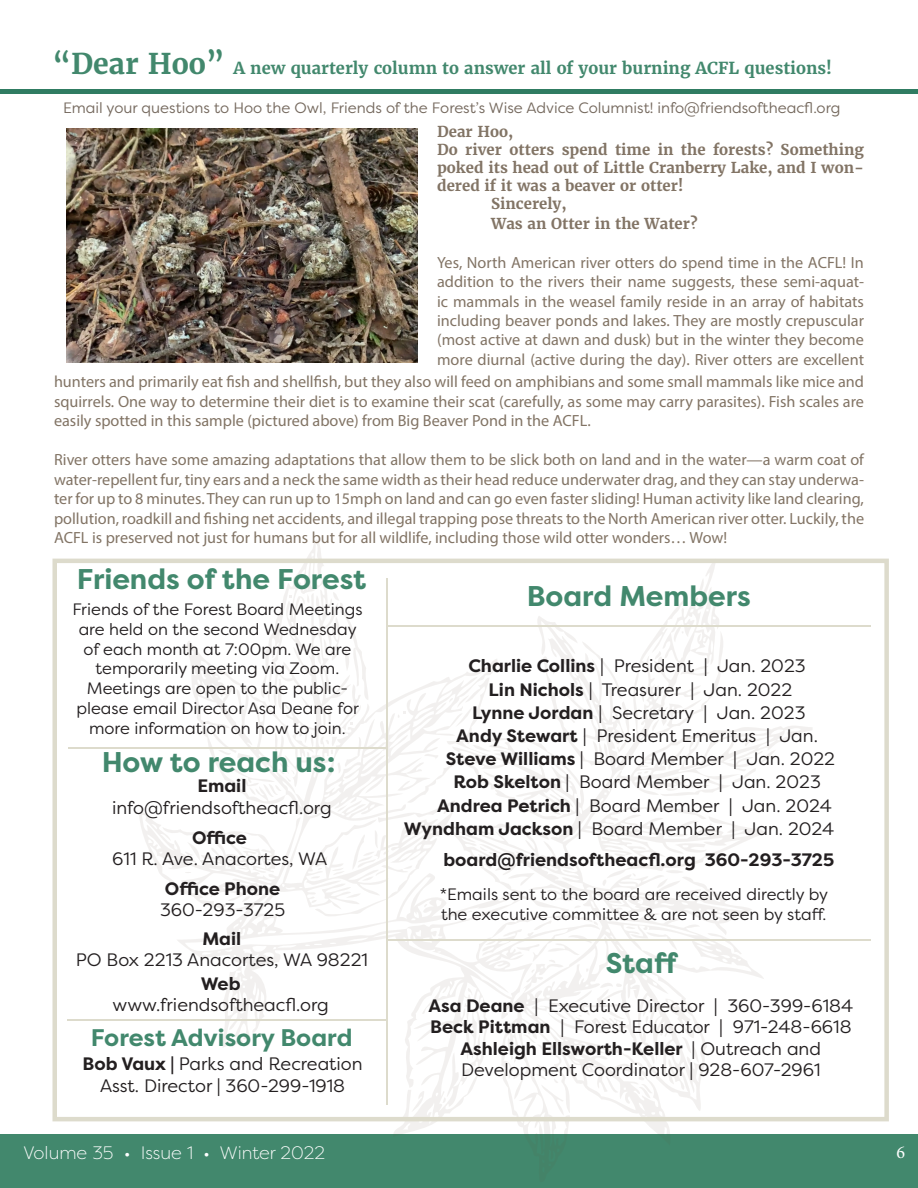
<style>
.page{position:relative;width:918px;height:1188px;background:#fff}
.page>*{position:absolute;margin:0;border:0;box-sizing:border-box;transform-origin:0 0}
.t1{font:700 28.5px "Filson Pro";color:#42886d}
.t2{font:700 24px "Filson Pro";color:#42886d}
.t3{font:18px/21.6px "Filson Pro";color:#231f20;text-align:center}
.t4{font:700 18px "Filson Pro";color:#231f20}
.t5{font:300 18px "Filson Pro";color:#fff}
.t6{font:18px "Minion Pro";color:#fff}
.t7{font:16.5px/19.8px "Filson Pro";color:#231f20;text-align:center}
.t8{font:700 16.5px "Merriweather";color:#42886d}
.t9{font:16.2px/19.5px "Myriad Pro";color:#827465;text-align:justify}
.t10{font:700 15px/18px "Merriweather";color:#827465;text-align:justify}
.t11{font:15px "Filson Pro";color:#75695e}
.s1{font-size:28.5px}
.s2{font-weight:700}
</style>
<div class="page">
<div style="left:0;top:1135px;width:918px;height:53px;background:#42886d"></div>
<svg style="left:139px;top:540px;width:674px;height:595px"></svg>
<svg style="left:707px;top:933px;width:35px;height:24px"></svg>
<svg style="left:637px;top:738px;width:139px;height:60px"></svg>
<svg style="left:639px;top:578px;width:71px;height:124px"></svg>
<svg style="left:513px;top:980px;width:140px;height:136px"></svg>
<svg style="left:471px;top:741px;width:52px;height:27px"></svg>
<svg style="left:449px;top:823px;width:188px;height:140px"></svg>
<svg style="left:467px;top:988px;width:5px;height:7px"></svg>
<svg style="left:448px;top:695px;width:24px;height:32px"></svg>
<svg style="left:424px;top:751px;width:15px;height:8px"></svg>
<svg style="left:411px;top:1091px;width:13px;height:21px"></svg>
<svg style="left:310px;top:819px;width:102px;height:62px"></svg>
<svg style="left:162px;top:827px;width:114px;height:48px"></svg>
<svg style="left:211px;top:592px;width:158px;height:220px"></svg>
<div style="left:52px;top:559px;width:837px;height:562px;border:4px solid #dddbcc"></div>
<hr style="left:387px;top:625px;width:484px;height:1px;background:#dddbcc">
<hr style="left:388px;top:940px;width:483px;height:1px;background:#dddbcc">
<hr style="left:387px;top:579px;width:1px;height:526px;background:#dddbcc">
<hr style="left:68px;top:748px;width:320px;height:1px;background:#dddbcc">
<hr style="left:68px;top:1020px;width:319px;height:1px;background:#dddbcc">
<div style="left:0;top:89px;width:918px;height:5px;background:#307c62"></div>
<img style="left:66px;top:128px;width:352px;height:235px">
<p class="t8" style="left:52px;top:58px;width:781px"><span class="s1">“Dear Hoo”</span> A new quarterly column to answer all of your burning ACFL questions!</p>
<p class="t11" style="left:63px;top:97px;width:779px">Email your questions to Hoo the Owl, Friends of the Forest’s Wise Advice Columnist! info@friendsoftheacfl.org</p>
<p class="t10" style="left:437px;top:123px;width:78px">Dear Hoo,</p>
<p class="t10" style="left:437px;top:141px;width:428px">Do river otters spend time in the forests? Something poked its head out of Little Cranberry Lake, and I won&shy;dered if it was a beaver or otter!</p>
<p class="t10" style="left:491px;top:195px;width:77px">Sincerely,</p>
<p class="t10" style="left:491px;top:214px;width:208px">Was an Otter in the Water?</p>
<p class="t9" style="left:437px;top:252px;width:428px">Yes, North American river otters do spend time in the ACFL! In addition to the rivers their name suggests, these semi-aquat&shy;ic mammals in the weasel family reside in an array of habitats including beaver ponds and lakes. They are mostly crepuscular (most active at dawn and dusk) but in the winter they become more diurnal (active during the day). River otters are excellent</p>
<p class="t9" style="left:54px;top:372px;width:812px">hunters and primarily eat fish and shellfish, but they also will feed on amphibians and some small mammals like mice and squirrels. One way to determine their diet is to examine their scat (carefully, as some may carry parasites). Fish scales are easily spotted in this sample (pictured above) from Big Beaver Pond in the ACFL.</p>
<p class="t9" style="left:54px;top:450px;width:812px">River otters have some amazing adaptations that allow them to be slick both on land and in the water—a warm coat of water-repellent fur, tiny ears and a neck the same width as their head reduce underwater drag, and they can stay underwa&shy;ter for up to 8 minutes. They can run up to 15mph on land and can go even faster sliding! Human activity like land clearing, pollution, roadkill and fishing net accidents, and illegal trapping pose threats to the North American river otter. Luckily, the ACFL is preserved not just for humans but for all wildlife, including those wild otter wonders… Wow!</p>
<p class="t1" style="left:77px;top:561px;width:291px">Friends of the Forest</p>
<p class="t7" style="left:72px;top:599px;width:292px">Friends of the Forest Board Meetings are held on the second Wednesday of each month at 7:00pm. We are temporarily meeting via Zoom.<br>Meetings are open to the public&shy;please email Director Asa Deane for more information on how to join.</p>
<p class="t1" style="left:102px;top:744px;width:235px">How to reach us:</p>
<p class="t4" style="left:197px;top:775px;width:51px">Email</p>
<p class="t3" style="left:112px;top:796px;width:221px">info@friendsoftheacfl.org</p>
<p class="t4" style="left:192px;top:826px;width:57px">Office</p>
<p class="t3" style="left:112px;top:848px;width:217px">611 R. Ave. Anacortes, WA</p>
<p class="t4" style="left:165px;top:877px;width:117px">Office Phone</p>
<p class="t3" style="left:160px;top:899px;width:127px">360-293-3725</p>
<p class="t4" style="left:203px;top:927px;width:40px">Mail</p>
<p class="t3" style="left:76px;top:949px;width:294px">PO Box 2213 Anacortes, WA 98221</p>
<p class="t4" style="left:201px;top:972px;width:41px">Web</p>
<p class="t3" style="left:113px;top:994px;width:218px">www.friendsoftheacfl.org</p>
<p class="t2" style="left:91px;top:1023px;width:263px">Forest Advisory Board</p>
<p class="t3" style="left:83px;top:1053px;width:282px"><span class="s2">Bob Vaux |</span> Parks and Recreation<br>Asst. Director | 360-299-1918</p>
<p class="t5" style="left:23px;top:1141px;width:303px">Volume 35 • Issue 1 • Winter 2022</p>
<p class="t1" style="left:527px;top:578px;width:226px">Board Members</p>
<p class="t3" style="left:468px;top:654px;width:339px"><span class="s2">Charlie Collins</span> | President | Jan. 2023</p>
<p class="t3" style="left:472px;top:702px;width:335px"><span class="s2">Lynne Jordan</span> | Secretary | Jan. 2023</p>
<p class="t3" style="left:456px;top:725px;width:363px"><span class="s2">Andy Stewart</span> | President Emeritus | Jan.</p>
<p class="t3" style="left:446px;top:748px;width:391px"><span class="s2">Steve Williams</span> | Board Member | Jan. 2022</p>
<p class="t3" style="left:453px;top:771px;width:369px"><span class="s2">Rob Skelton</span> | Board Member | Jan. 2023</p>
<p class="t3" style="left:404px;top:817px;width:432px"><span class="s2">Wyndham Jackson</span> | Board Member | Jan. 2024</p>
<p class="t3" style="left:489px;top:678px;width:305px"><span class="s2">Lin Nichols</span> | Treasurer | Jan. 2022</p>
<p class="t3" style="left:437px;top:794px;width:396px"><span class="s2">Andrea Petrich</span> | Board Member | Jan. 2024</p>
<p class="t4" style="left:443px;top:849px;width:392px">board@friendsoftheacfl.org 360-293-3725</p>
<p class="t7" style="left:440px;top:884px;width:390px;text-align:left">*Emails sent to the board are received directly by the executive committee &amp; are not seen by staff.</p>
<p class="t1" style="left:606px;top:945px;width:74px">Staff</p>
<p class="t3" style="left:429px;top:994px;width:426px"><span class="s2">Asa Deane</span> | Executive Director | 360-399-6184</p>
<p class="t3" style="left:430px;top:1016px;width:423px"><span class="s2">Beck Pittman</span> | Forest Educator | 971-248-6618</p>
<p class="t3" style="left:461px;top:1037px;width:362px;text-align:left"><span class="s2">Ashleigh Ellsworth-Keller</span> | Outreach and<br>Development Coordinator | 928-607-2961</p>
<p class="t6" style="left:896px;top:1140px;width:10px">6</p>
</div>
